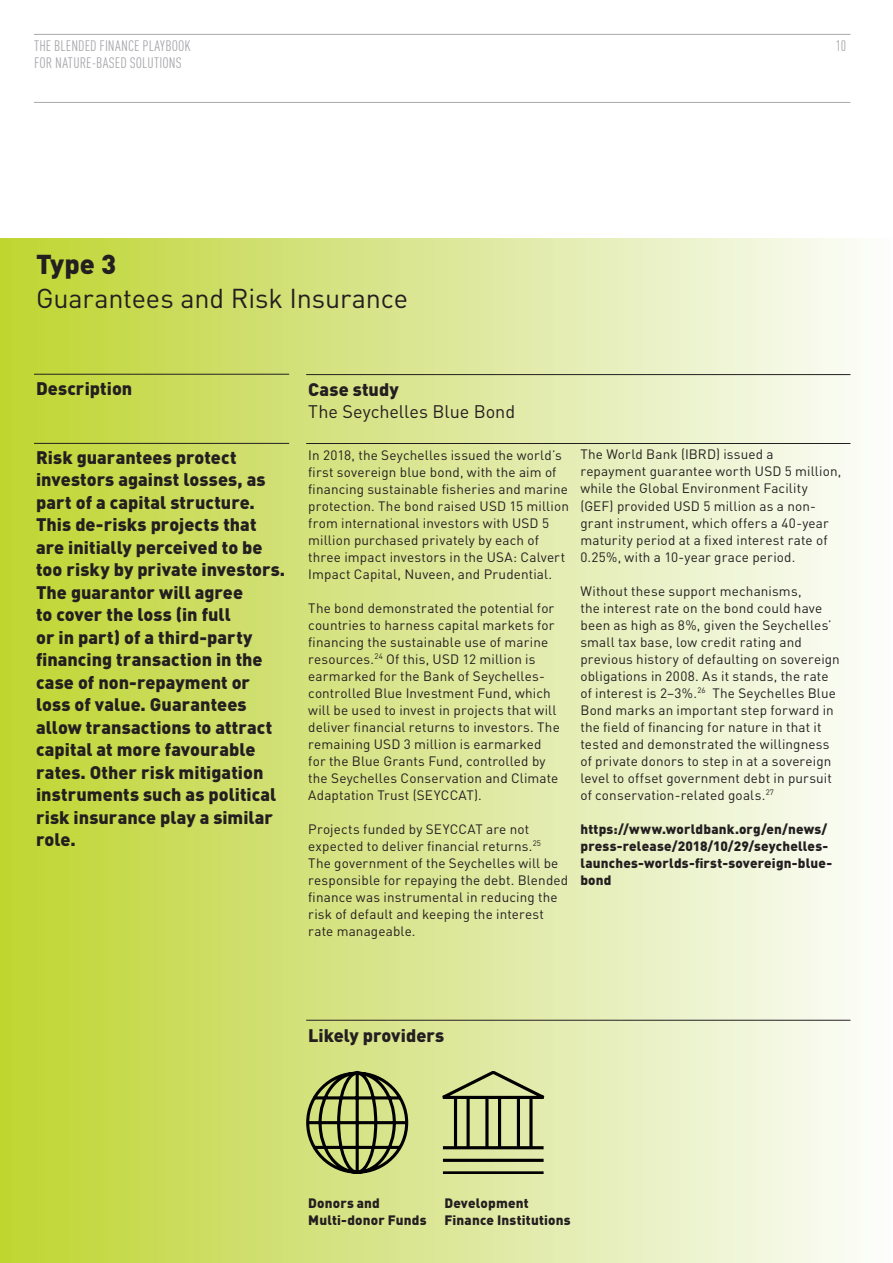
<style>
.page{position:relative;width:893px;height:1263px;background:#fff}
.page>*{position:absolute;margin:0;border:0;box-sizing:border-box;transform-origin:0 0}
._4mm{font:27px "DIN";letter-spacing:-.005em;color:#231f20}
._4mm-2{font:900 27px "DIN";color:#231f20}
._4mm-3{font:900 18px/22.5px "DIN";color:#231f20}
._4mm-4{font:18px/22.5px "DIN";letter-spacing:-.005em;color:#231f20}
._4mm-5{font:condensed 15px "DIN Pro";letter-spacing:.005em;color:#a8a9ad}
._4mm-6{font:13.5px/17px "DIN";letter-spacing:.01em;color:#231f20}
._4mm-7{font:900 13.5px/17px "DIN";letter-spacing:.015em;color:#231f20}
.s1{font-weight:900}
</style>
<div class="page">
<div style="left:0;top:238px;width:893px;height:1025px;background:linear-gradient(to right,#bed433,#fbfcfd)"></div>
<hr style="left:34px;top:34px;width:816px;height:1px;background:#a8a9ad">
<hr style="left:34px;top:102px;width:816px;height:1px;background:#a8a9ad">
<hr style="left:34px;top:374px;width:255px;height:1px;background:#231f20">
<hr style="left:306px;top:374px;width:544px;height:1px;background:#231f20">
<hr style="left:306px;top:443px;width:544px;height:1px;background:#231f20">
<hr style="left:34px;top:443px;width:255px;height:1px;background:#231f20">
<hr style="left:306px;top:1020px;width:544px;height:1px;background:#231f20">
<svg style="left:306px;top:1071px;width:102px;height:103px;background:#939d5c"></svg>
<hr style="left:517px;top:1097px;width:3px;height:51px;background:#000">
<svg style="left:529px;top:1101px;width:4px;height:45px"></svg>
<svg style="left:466px;top:1101px;width:4px;height:45px"></svg>
<hr style="left:454px;top:1097px;width:3px;height:51px;background:#000">
<hr style="left:498px;top:1097px;width:3px;height:51px;background:#000">
<svg style="left:485px;top:1101px;width:4px;height:45px"></svg>
<hr style="left:443px;top:1159px;width:101px;height:3px;background:#000">
<hr style="left:443px;top:1171px;width:101px;height:3px;background:#000">
<svg style="left:442px;top:1071px;width:102px;height:30px;background:#adb47e"></svg>
<hr style="left:443px;top:1146px;width:101px;height:3px;background:#000">
<p class="_4mm-5" style="left:34px;top:35px;width:158px">THE BLENDED FINANCE PLAYBOOK</p>
<p class="_4mm-5" style="left:836px;top:35px;width:12px">10</p>
<p class="_4mm-5" style="left:34px;top:52px;width:149px">FOR NATURE-BASED SOLUTIONS</p>
<p class="_4mm-2" style="left:36px;top:246px;width:81px">Type 3</p>
<p class="_4mm" style="left:36px;top:281px;width:373px">Guarantees and Risk Insurance</p>
<p class="_4mm-3" style="left:36px;top:377px;width:98px">Description</p>
<p class="_4mm-4" style="left:308px;top:378px;width:208px"><span class="s1">Case study<br></span>The Seychelles Blue Bond</p>
<p class="_4mm-3" style="left:36px;top:445px;width:251px">Risk guarantees protect investors against losses, as part of a capital structure.<br>This de-risks projects that are initially perceived to be too risky by private investors.<br>The guarantor will agree<br>to cover the loss (in full<br>or in part) of a third-party financing transaction in the case of non-repayment or loss of value. Guarantees allow transactions to attract capital at more favourable rates. Other risk mitigation instruments such as political risk insurance play a similar role.</p>
<p class="_4mm-6" style="left:580px;top:446px;width:262px">The World Bank (IBRD) issued a repayment guarantee worth USD 5 million, while the Global Environment Facility (GEF) provided USD 5 million as a non&shy;grant instrument, which offers a 40-year maturity period at a fixed interest rate of 0.25%, with a 10-year grace period.</p>
<p class="_4mm-6" style="left:308px;top:446px;width:262px">In 2018, the Seychelles issued the world’s first sovereign blue bond, with the aim of financing sustainable fisheries and marine protection. The bond raised USD 15 million from international investors with USD 5 million purchased privately by each of three impact investors in the USA: Calvert Impact Capital, Nuveen, and Prudential.</p>
<p class="_4mm-6" style="left:308px;top:599px;width:253px">The bond demonstrated the potential for countries to harness capital markets for financing the sustainable use of marine resources.<sup>24</sup> Of this, USD 12 million is earmarked for the Bank of Seychelles&shy;controlled Blue Investment Fund, which will be used to invest in projects that will deliver financial returns to investors. The remaining USD 3 million is earmarked for the Blue Grants Fund, controlled by the Seychelles Conservation and Climate Adaptation Trust (SEYCCAT).</p>
<p class="_4mm-6" style="left:308px;top:820px;width:261px">Projects funded by SEYCCAT are not expected to deliver financial returns.<sup>25<br></sup>The government of the Seychelles will be responsible for repaying the debt. Blended finance was instrumental in reducing the risk of default and keeping the interest rate manageable.</p>
<p class="_4mm-6" style="left:580px;top:582px;width:261px">Without these support mechanisms,<br>the interest rate on the bond could have been as high as 8%, given the Seychelles’ small tax base, low credit rating and previous history of defaulting on sovereign obligations in 2008. As it stands, the rate of interest is 2–3%.<sup>26</sup> The Seychelles Blue Bond marks an important step forward in the field of financing for nature in that it tested and demonstrated the willingness of private donors to step in at a sovereign level to offset government debt in pursuit of conservation-related goals.<sup>27</sup></p>
<p class="_4mm-7" style="left:580px;top:819px;width:253px">https://www.worldbank.org/en/news/ press-release/2018/10/29/seychelles&shy;launches-worlds-first-sovereign-blue&shy;bond</p>
<p class="_4mm-3" style="left:308px;top:1023px;width:137px">Likely providers</p>
<p class="_4mm-7" style="left:308px;top:1194px;width:120px">Donors and<br>Multi-donor Funds</p>
<p class="_4mm-7" style="left:444px;top:1194px;width:128px">Development<br>Finance Institutions</p>
</div>
